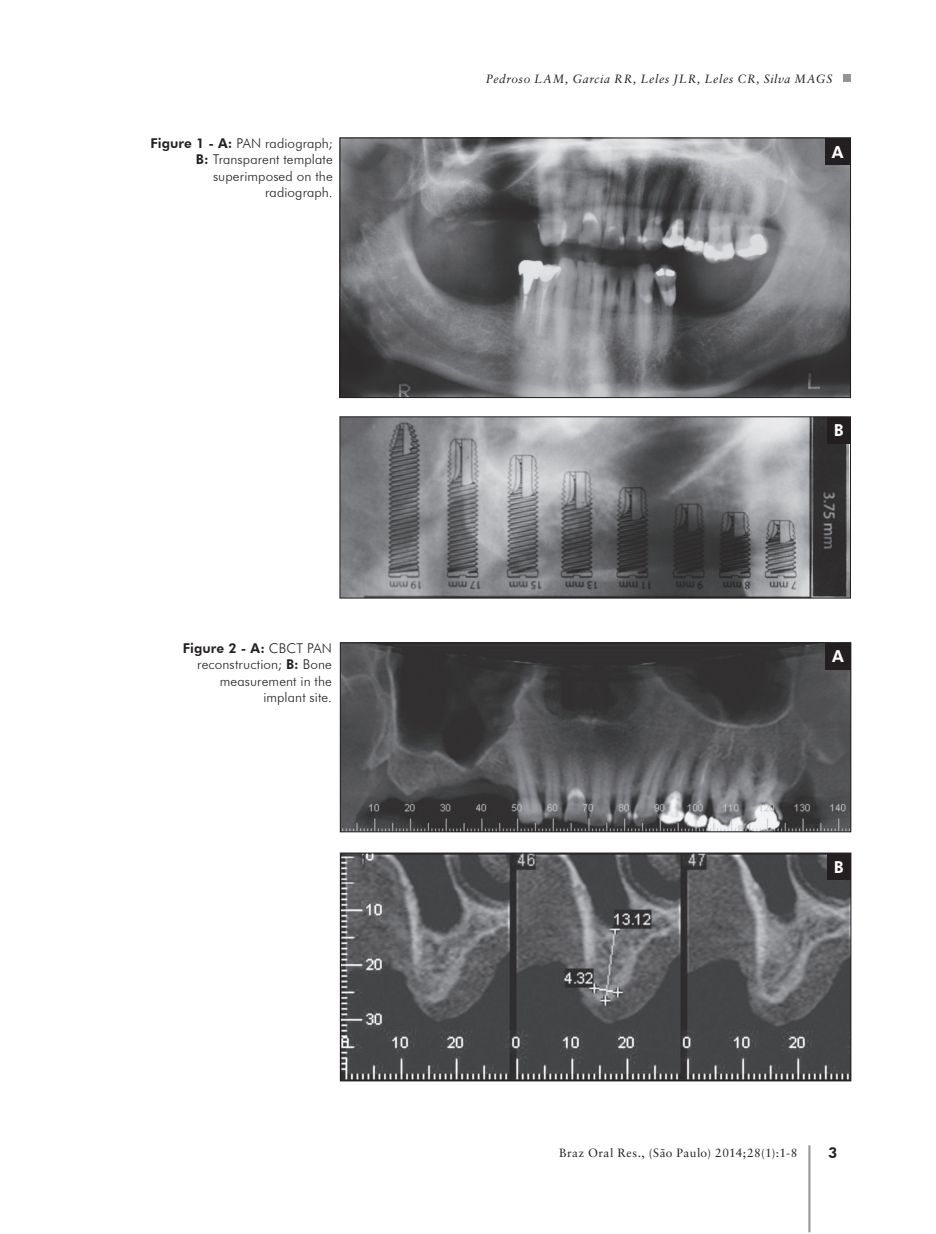
<style>
.page{position:relative;width:936px;height:1234px;background:#fff}
.page>*{position:absolute;margin:0;border:0;box-sizing:border-box;transform-origin:0 0}
.t1{font:800 16.5px "Futura BT";color:#fff}
.t2{font:800 15px "Futura BT";color:#231f20}
.t3{font:300 13.5px/16.5px "Futura BT";letter-spacing:.01em;color:#231f20;text-align:right}
.t4{font:italic 12px "Sabon LT Std";letter-spacing:.045em;color:#231f20}
.t5{font:12px "Sabon LT Std";letter-spacing:.04em;color:#231f20}
.s1{font-weight:800}
</style>
<div class="page">
<div style="left:843px;top:74px;width:7px;height:8px;background:#939598"></div>
<hr style="left:808px;top:1144px;width:2px;height:87px;background:#939598">
<img style="left:342px;top:644px;width:507px;height:186px">
<div style="left:340px;top:642px;width:511px;height:190px;border:1px solid #231f20"></div>
<img style="left:342px;top:854px;width:507px;height:224px">
<div style="left:340px;top:852px;width:511px;height:228px;border:1px solid #231f20"></div>
<img style="left:341px;top:140px;width:507px;height:256px">
<div style="left:339px;top:138px;width:511px;height:260px;border:1px solid #231f20"></div>
<img style="left:341px;top:418px;width:507px;height:178px">
<div style="left:339px;top:416px;width:511px;height:182px;border:1px solid #231f20"></div>
<div style="left:825px;top:642px;width:25px;height:27px;background:#231f20"></div>
<div style="left:824px;top:138px;width:26px;height:27px;background:#231f20"></div>
<div style="left:826px;top:852px;width:24px;height:27px;background:#231f20"></div>
<div style="left:826px;top:417px;width:24px;height:26px;background:#231f20"></div>
<p class="t3" style="left:150px;top:135px;width:184px"><span class="s1">Figure 1 - A:</span> PAN radiograph;<br><span class="s1">B:</span> Transparent template superimposed on the radiograph.</p>
<p class="t4" style="left:486px;top:72px;width:348px">Pedroso LAM, Garcia RR, Leles JLR, Leles CR, Silva MAGS</p>
<p class="t1" style="left:831px;top:142px;width:13px">A</p>
<p class="t1" style="left:833px;top:420px;width:11px">B</p>
<p class="t3" style="left:183px;top:639px;width:151px"><span class="s1">Figure 2 - A:</span> CBCT PAN reconstruction; <span class="s1">B:</span> Bone measurement in the implant site.</p>
<p class="t1" style="left:832px;top:646px;width:13px">A</p>
<p class="t1" style="left:833px;top:856px;width:11px">B</p>
<p class="t5" style="left:559px;top:1145px;width:240px">Braz Oral Res., (São Paulo) 2014;28(1):1-8</p>
<p class="t2" style="left:828px;top:1142px;width:11px">3</p>
</div>
